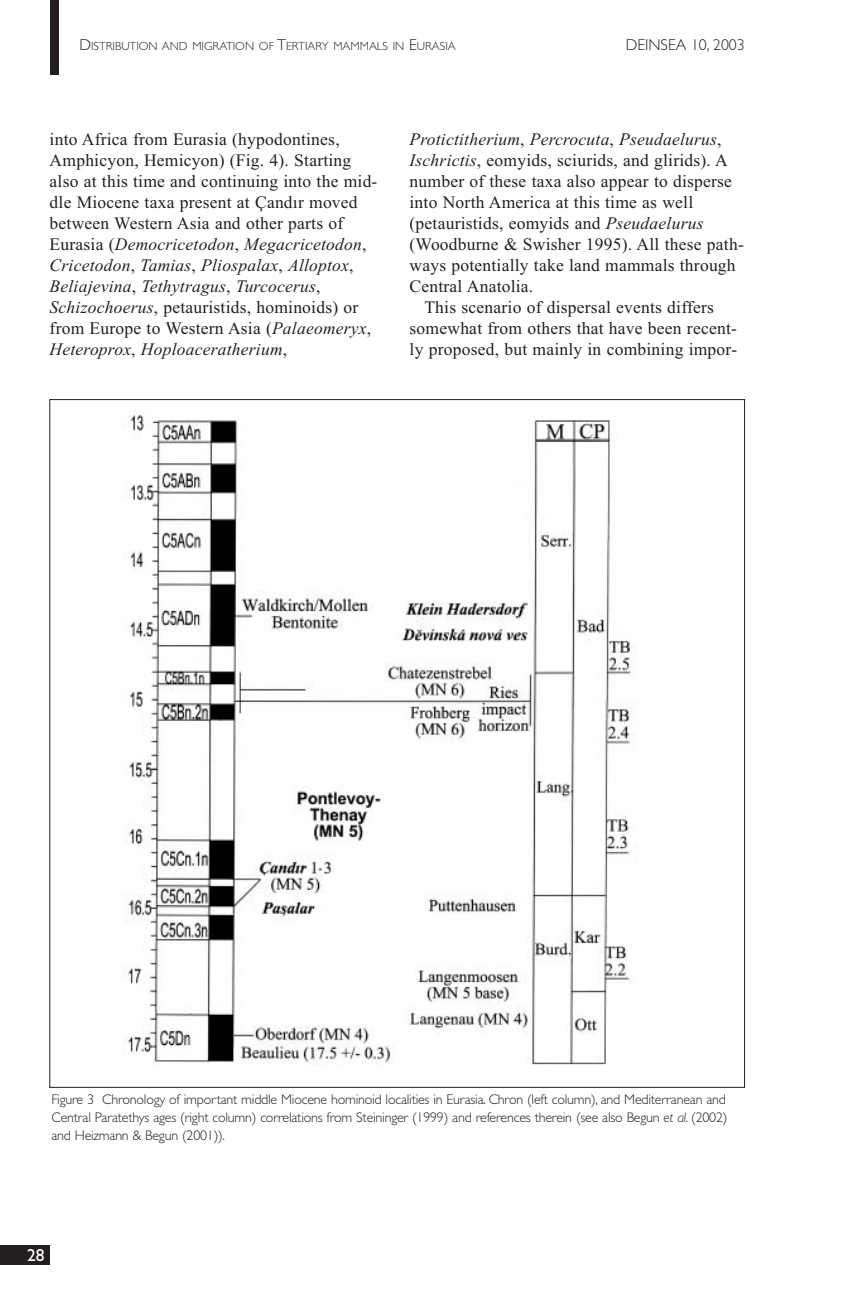
<style>
.page{position:relative;width:844px;height:1315px;background:#fff}
.page>*{position:absolute;margin:0;border:0;box-sizing:border-box;transform-origin:0 0}
.t1{font:17.5px/21px "Times";letter-spacing:.015em;color:#231f20}
.t2{font:italic 17.5px "Times";letter-spacing:.015em;color:#231f20}
.t3{font:17.5px "Gill Sans";color:#fff}
.t4{font:300 15.75px "Gill Sans";color:#231f20}
.t5{font:300 14px/17.5px "Gill Sans";letter-spacing:-.015em;color:#231f20;text-align:justify}
.t6{font:300 11.9px "Gill Sans";color:#231f20}
.s1{font-size:15.75px}
.s2{font-style:italic}
.s3{font-style:normal}
</style>
<div class="page">
<div style="left:50px;top:0;width:9px;height:74px;background:#231f20"></div>
<div style="left:0;top:1245px;width:50px;height:20px;background:#231f20"></div>
<img style="left:122px;top:409px;width:514px;height:656px">
<p class="t6" style="left:79px;top:39px;width:377px"><span class="s1">D</span>ISTRIBUTION AND MIGRATION OF <span class="s1">T</span>ERTIARY MAMMALS IN <span class="s1">E</span>URASIA</p>
<p class="t4" style="left:625px;top:35px;width:120px">DEINSEA 10, 2003</p>
<p class="t1" style="left:50px;top:129px;width:329px">into Africa from Eurasia (hypodontines, Amphicyon, Hemicyon) (Fig. 4). Starting also at this time and continuing into the mid&shy;dle Miocene taxa present at Çandır moved between Western Asia and other parts of Eurasia (<span class="s2">Democricetodon</span>, <span class="s2">Megacricetodon</span>, <span class="s2">Cricetodon</span>, <span class="s2">Tamias</span>, <span class="s2">Pliospalax</span>, <span class="s2">Alloptox</span>, <span class="s2">Beliajevina</span>, <span class="s2">Tethytragus</span>, <span class="s2">Turcocerus</span>, <span class="s2">Schizochoerus</span>, petauristids, hominoids) or from Europe to Western Asia (<span class="s2">Palaeomeryx</span>, <span class="s2">Heteroprox</span>, <span class="s2">Hoploaceratherium</span>,</p>
<p class="t2" style="left:409px;top:129px;width:313px">Protictitherium<span class="s3">,</span> Percrocuta<span class="s3">,</span> Pseudaelurus<span class="s3">,</span></p>
<p class="t1" style="left:409px;top:150px;width:320px"><span class="s2">Ischrictis</span>, eomyids, sciurids, and glirids). A</p>
<p class="t1" style="left:409px;top:171px;width:324px">number of these taxa also appear to disperse</p>
<p class="t1" style="left:409px;top:192px;width:285px">into North America at this time as well</p>
<p class="t1" style="left:409px;top:213px;width:295px">(petauristids, eomyids and <span class="s2">Pseudaelurus</span></p>
<p class="t1" style="left:409px;top:234px;width:335px">(Woodburne &amp; Swisher 1995). All these path-</p>
<p class="t1" style="left:409px;top:255px;width:327px">ways potentially take land mammals through</p>
<p class="t1" style="left:409px;top:276px;width:125px">Central Anatolia.</p>
<p class="t1" style="left:424px;top:297px;width:291px">This scenario of dispersal events differs</p>
<p class="t1" style="left:409px;top:318px;width:329px">somewhat from others that have been recent-</p>
<p class="t1" style="left:409px;top:339px;width:329px">ly proposed, but mainly in combining impor-</p>
<p class="t5" style="left:51px;top:1091px;width:677px">Figure 3 Chronology of important middle Miocene hominoid localities in Eurasia. Chron (left column), and Mediterranean and Central Paratethys ages (right column) correlations from Steininger (1999) and references therein (see also Begun <span class="s2">et al.</span> (2002) and Heizmann &amp; Begun (2001)).</p>
<p class="t3" style="left:27px;top:1245px;width:19px">28</p>
</div>
